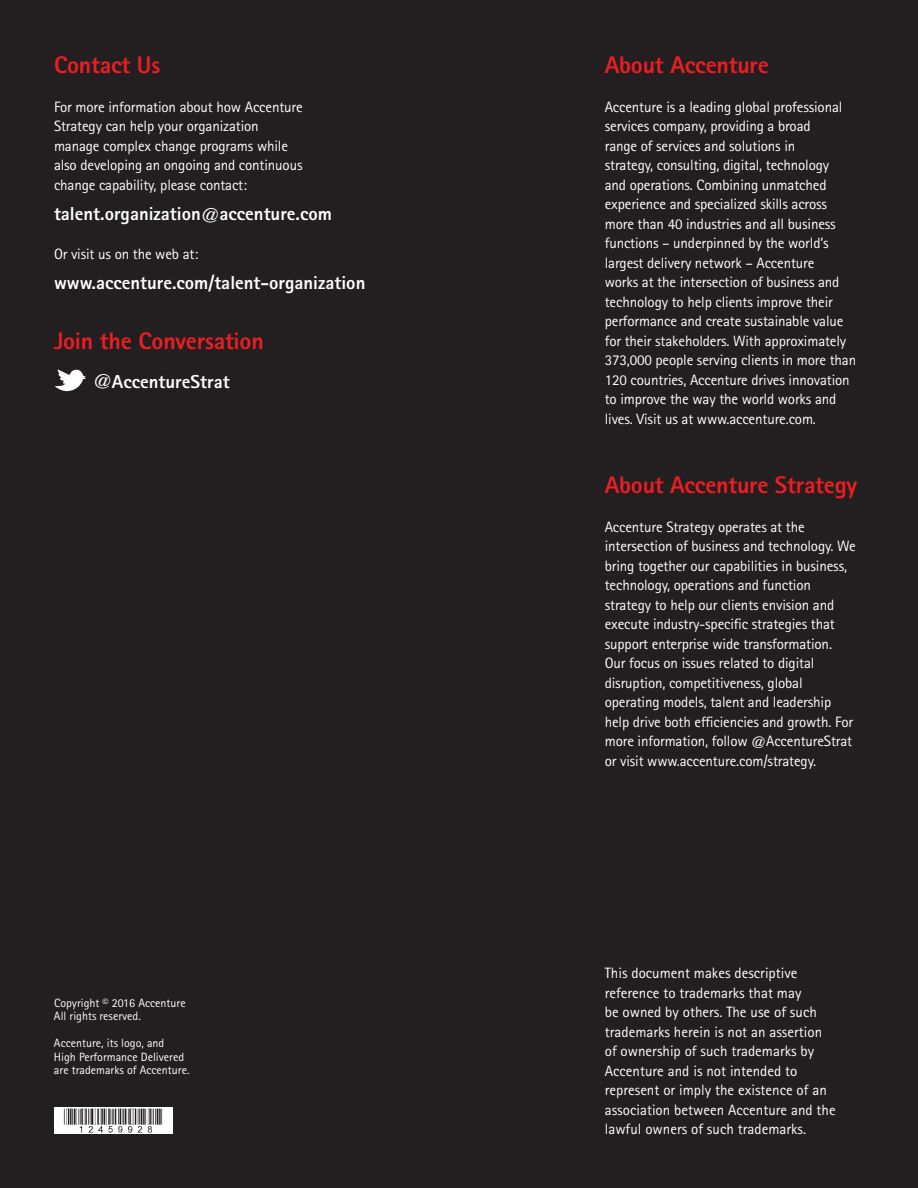
<style>
.page{position:relative;width:918px;height:1188px;background:#231f20}
.page>*{position:absolute;margin:0;border:0;box-sizing:border-box;transform-origin:0 0}
.figure_titles{font:800 24px "Rotis Sans Serif";letter-spacing:-.01em;color:#ee1d23}
.body_text{font:800 24px "Rotis Sans Serif";letter-spacing:-.01em;color:#ee1d23}
.body_text-2{font:800 18.75px "Rotis Sans Serif";color:#fff}
.body_text-3{font:15px/19.5px "Rotis Sans Serif";letter-spacing:-.01em;color:#fff}
.t1{font:12px/13.5px "Rotis Sans Serif";color:#fff}
</style>
<div class="page">
<svg style="left:55px;top:369px;width:31px;height:22px"></svg>
<img style="left:54px;top:1107px;width:119px;height:27px">
<p class="body_text" style="left:54px;top:49px;width:108px">Contact Us</p>
<p class="body_text-3" style="left:54px;top:97px;width:250px">For more information about how Accenture Strategy can help your organization manage complex change programs while also developing an ongoing and continuous change capability, please contact:</p>
<p class="body_text-2" style="left:54px;top:201px;width:280px">talent.organization@accenture.com</p>
<p class="body_text-3" style="left:54px;top:244px;width:146px">Or visit us on the web at:</p>
<p class="body_text-2" style="left:54px;top:270px;width:313px">www.accenture.com/talent-organization</p>
<p class="figure_titles" style="left:54px;top:325px;width:211px">Join the Conversation</p>
<p class="body_text-2" style="left:93px;top:369px;width:138px">@AccentureStrat</p>
<p class="t1" style="left:54px;top:996px;width:133px">Copyright © 2016 Accenture<br>All rights reserved.</p>
<p class="t1" style="left:54px;top:1036px;width:137px">Accenture, its logo, and<br>High Performance Delivered are trademarks of Accenture.</p>
<p class="figure_titles" style="left:605px;top:49px;width:166px">About Accenture</p>
<p class="body_text-3" style="left:605px;top:97px;width:253px">Accenture is a leading global professional services company, providing a broad<br>range of services and solutions in<br>strategy, consulting, digital, technology<br>and operations. Combining unmatched experience and specialized skills across more than 40 industries and all business functions – underpinned by the world’s largest delivery network – Accenture<br>works at the intersection of business and technology to help clients improve their performance and create sustainable value for their stakeholders. With approximately 373,000 people serving clients in more than 120 countries, Accenture drives innovation to improve the way the world works and lives. Visit us at www.accenture.com.</p>
<p class="figure_titles" style="left:605px;top:469px;width:254px">About Accenture Strategy</p>
<p class="body_text-3" style="left:605px;top:517px;width:253px">Accenture Strategy operates at the intersection of business and technology. We bring together our capabilities in business, technology, operations and function strategy to help our clients envision and execute industry-specific strategies that support enterprise wide transformation.<br>Our focus on issues related to digital disruption, competitiveness, global operating models, talent and leadership help drive both efficiencies and growth. For more information, follow @AccentureStrat or visit www.accenture.com/strategy.</p>
<p class="body_text-3" style="left:605px;top:963px;width:233px">This document makes descriptive reference to trademarks that may<br>be owned by others. The use of such trademarks herein is not an assertion of ownership of such trademarks by Accenture and is not intended to represent or imply the existence of an association between Accenture and the lawful owners of such trademarks.</p>
</div>
